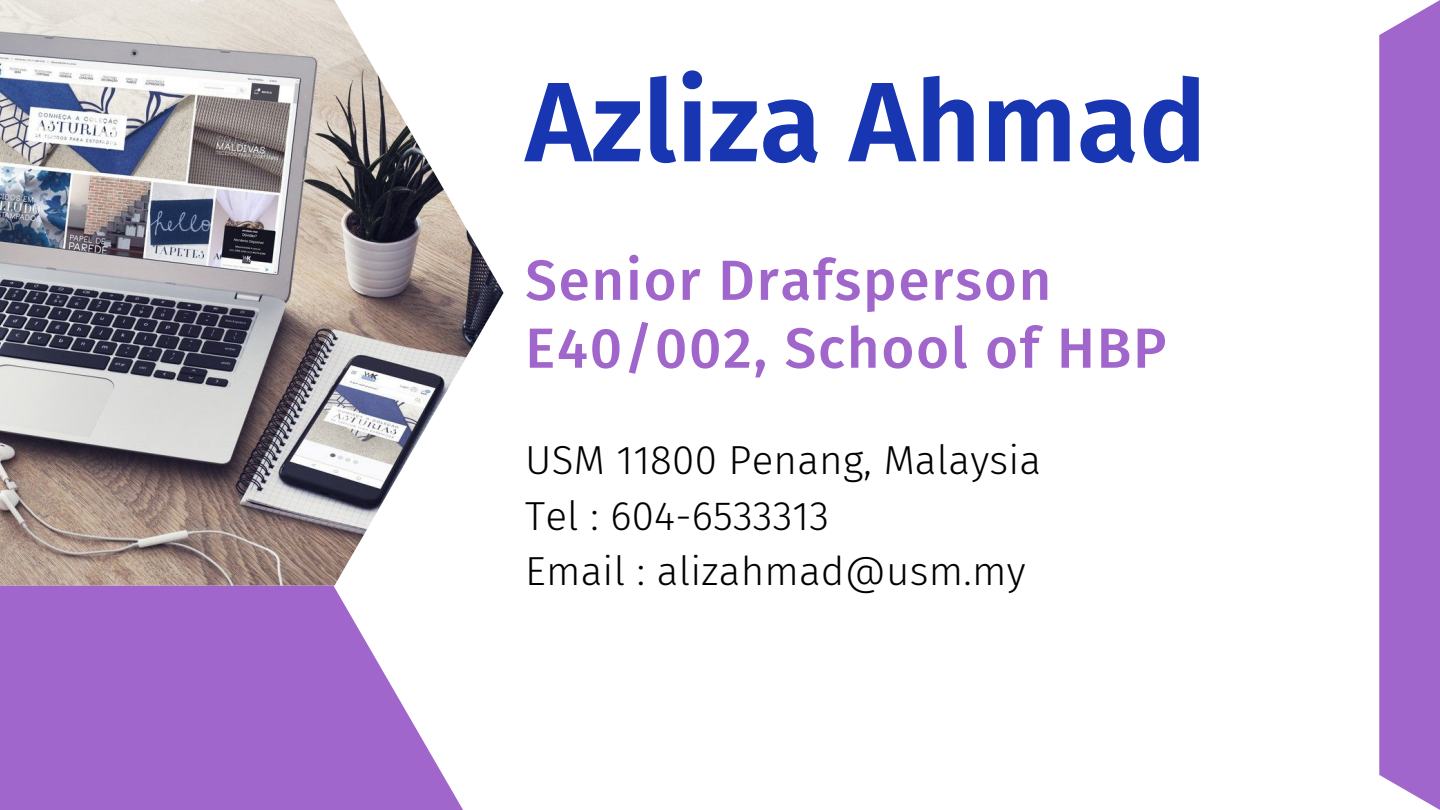
<style>
.page{position:relative;width:1440px;height:810px;background:#fff}
.page>*{position:absolute;margin:0;border:0;box-sizing:border-box;transform-origin:0 0}
.t1{font:600 113.2px "Fira Sans";color:#1836b2}
.t2{font:500 56.6px/67.9px "Fira Sans";letter-spacing:.03em;color:#a066cb}
.t3{font:300 40.4px/55.6px "Fira Sans";letter-spacing:.005em;color:#000}
</style>
<div class="page">
<img style="left:0;top:0;width:503px;height:586px">
<div style="left:1379px;top:0;width:61px;height:810px;background:#a066cb"></div>
<svg style="left:0;top:586px;width:463px;height:224px;background:#ad7bd2"></svg>
<h1 class="t1" style="left:525px;top:55px;width:683px">Azliza Ahmad</h1>
<h2 class="t2" style="left:525px;top:247px;width:643px">Senior Drafsperson<br>E40/002, School of HBP</h2>
<p class="t3" style="left:525px;top:433px;width:517px">USM 11800 Penang, Malaysia<br>Tel : 604-6533313<br>Email : alizahmad@usm.my</p>
</div>
